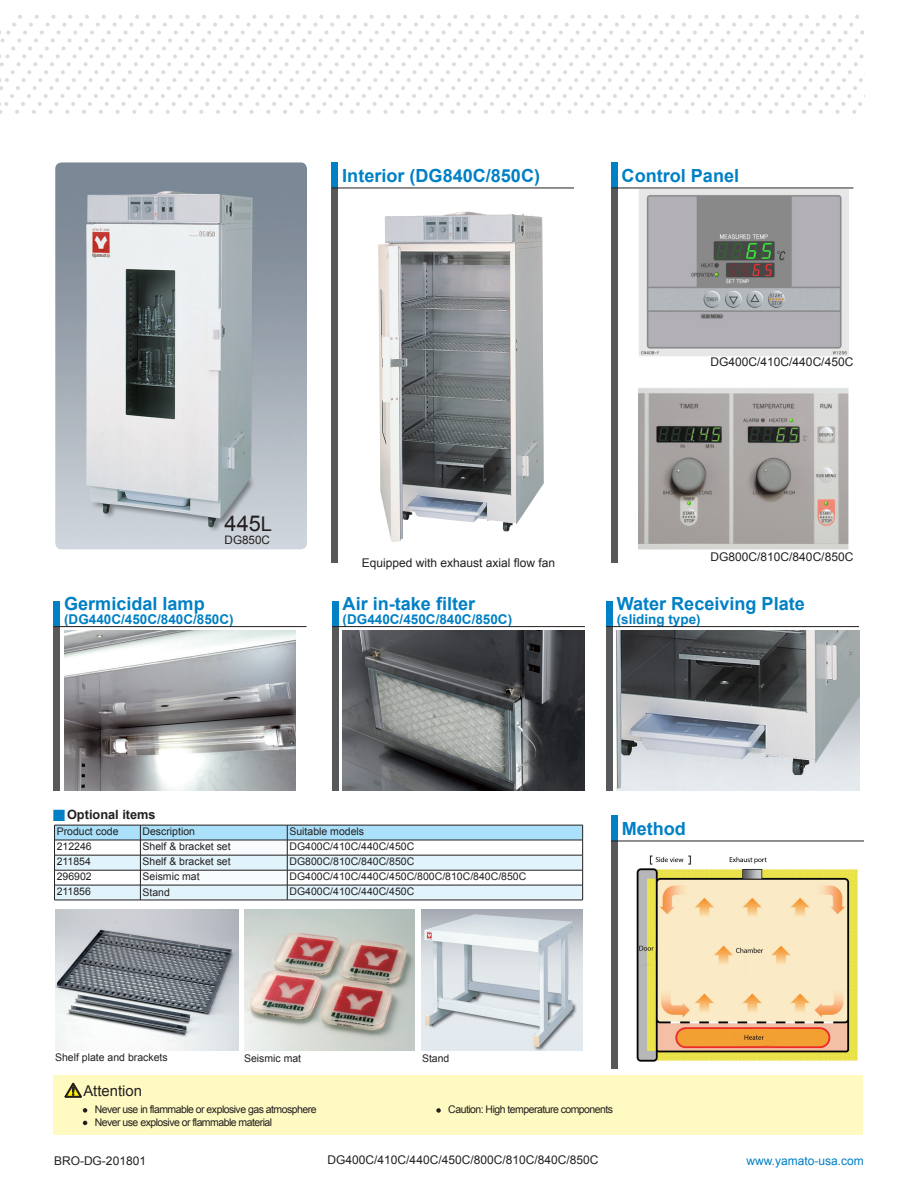
<style>
.page{position:relative;width:918px;height:1188px;background:#fff}
.page>*{position:absolute;margin:0;border:0;box-sizing:border-box;transform-origin:0 0}
.写真型番_容量{font:21.75px "Arial";color:#231f20}
.小見出{font:700 18px "Arial";color:#0080c5}
.ノーマル{font:14.85px "Arial";color:#231f20}
.小見出-2{font:700 13.5px "Arial";color:#0080c5}
.表{font:700 12.75px "Arial";color:#231f20}
.説明写真01{font:12px "Arial";color:#231f20}
.表小{font:12px "Arial";color:#231f20}
.t1{font:12px "Arial";color:#0080c5}
.写真型番_型番{font:11.7px "Arial";color:#231f20}
.表小-2{font:10.5px "Arial";color:#231f20}
.注意書き{font:10.5px "Arial";letter-spacing:-.05em;color:#231f20}
.キャプション{font:10.5px "Arial";color:#231f20}
.s1{font-size:20.25px}
</style>
<div class="page">
<svg style="left:0;top:15px;width:864px;height:99px"></svg>
<img style="left:55px;top:162px;width:252px;height:387px">
<img style="left:378px;top:212px;width:166px;height:330px">
<div style="left:332px;top:162px;width:6px;height:26px;background:#0080c5"></div>
<div style="left:332px;top:188px;width:6px;height:374px;background:#57585a"></div>
<svg style="left:54px;top:825px;width:529px;height:75px"></svg>
<hr style="left:54px;top:900px;width:86px;height:1px;background:#231f20">
<hr style="left:140px;top:900px;width:147px;height:1px;background:#231f20">
<hr style="left:287px;top:900px;width:296px;height:1px;background:#231f20">
<img style="left:245px;top:909px;width:169px;height:142px">
<img style="left:55px;top:909px;width:183px;height:142px">
<hr style="left:332px;top:188px;width:242px;height:1px;background:#231f20">
<img style="left:343px;top:631px;width:242px;height:160px">
<div style="left:332px;top:601px;width:6px;height:26px;background:#0080c5"></div>
<div style="left:332px;top:627px;width:6px;height:164px;background:#57585a"></div>
<img style="left:64px;top:631px;width:232px;height:160px">
<div style="left:54px;top:601px;width:6px;height:26px;background:#0080c5"></div>
<div style="left:54px;top:627px;width:6px;height:164px;background:#57585a"></div>
<hr style="left:332px;top:626px;width:253px;height:1px;background:#231f20">
<hr style="left:54px;top:626px;width:252px;height:1px;background:#231f20">
<img style="left:617px;top:631px;width:242px;height:160px">
<div style="left:606px;top:601px;width:6px;height:26px;background:#0080c5"></div>
<div style="left:606px;top:627px;width:6px;height:164px;background:#57585a"></div>
<hr style="left:606px;top:626px;width:253px;height:1px;background:#231f20">
<div style="left:611px;top:162px;width:6px;height:26px;background:#0080c5"></div>
<div style="left:611px;top:188px;width:6px;height:374px;background:#57585a"></div>
<hr style="left:611px;top:188px;width:242px;height:1px;background:#231f20">
<div style="left:53px;top:810px;width:12px;height:11px;background:#0080c5;border:2px solid #0080c5"></div>
<div style="left:53px;top:1075px;width:810px;height:59px;background:#fffac1"></div>
<svg style="left:65px;top:1083px;width:17px;height:14px"></svg>
<svg style="left:83px;top:1108px;width:4px;height:5px"></svg>
<svg style="left:83px;top:1121px;width:4px;height:4px"></svg>
<svg style="left:436px;top:1108px;width:5px;height:5px"></svg>
<img style="left:421px;top:909px;width:162px;height:142px">
<img style="left:638px;top:189px;width:210px;height:361px">
<div style="left:611px;top:815px;width:6px;height:26px;background:#0080c5"></div>
<div style="left:611px;top:841px;width:6px;height:228px;background:#57585a"></div>
<img style="left:636px;top:855px;width:222px;height:207px">
<hr style="left:611px;top:841px;width:253px;height:1px;background:#231f20">
<p class="写真型番_容量" style="left:225px;top:510px;width:49px">445<span class="s1">L</span></p>
<p class="写真型番_型番" style="left:225px;top:532px;width:47px">DG850C</p>
<p class="小見出" style="left:64px;top:592px;width:142px">Germicidal lamp</p>
<p class="小見出-2" style="left:64px;top:610px;width:171px">(DG440C/450C/840C/850C)</p>
<p class="小見出" style="left:342px;top:163px;width:199px">Interior (DG840C/850C)</p>
<p class="小見出" style="left:622px;top:163px;width:119px">Control Panel</p>
<p class="表小" style="left:711px;top:354px;width:144px">DG400C/410C/440C/450C</p>
<p class="説明写真01" style="left:362px;top:555px;width:195px">Equipped with exhaust axial flow fan</p>
<p class="小見出" style="left:343px;top:592px;width:134px">Air in-take filter</p>
<p class="小見出-2" style="left:343px;top:610px;width:171px">(DG440C/450C/840C/850C)</p>
<p class="表小" style="left:711px;top:549px;width:144px">DG800C/810C/840C/850C</p>
<p class="小見出" style="left:617px;top:592px;width:190px">Water Receiving Plate</p>
<p class="小見出-2" style="left:617px;top:610px;width:86px">(sliding type)</p>
<p class="表" style="left:67px;top:806px;width:90px">Optional items</p>
<p class="表小-2" style="left:57px;top:825px;width:63px">Product code</p>
<p class="表小-2" style="left:143px;top:825px;width:54px">Description</p>
<p class="表小-2" style="left:289px;top:825px;width:76px">Suitable models</p>
<p class="表小-2" style="left:57px;top:840px;width:37px">212246</p>
<p class="表小-2" style="left:143px;top:840px;width:90px">Shelf &amp; bracket set</p>
<p class="表小-2" style="left:289px;top:840px;width:126px">DG400C/410C/440C/450C</p>
<p class="表小-2" style="left:57px;top:855px;width:36px">211854</p>
<p class="表小-2" style="left:143px;top:855px;width:90px">Shelf &amp; bracket set</p>
<p class="表小-2" style="left:289px;top:855px;width:126px">DG800C/810C/840C/850C</p>
<p class="表小-2" style="left:57px;top:870px;width:37px">296902</p>
<p class="表小-2" style="left:143px;top:870px;width:59px">Seismic mat</p>
<p class="表小-2" style="left:289px;top:870px;width:238px">DG400C/410C/440C/450C/800C/810C/840C/850C</p>
<p class="表小-2" style="left:57px;top:885px;width:36px">211856</p>
<p class="表小-2" style="left:143px;top:885px;width:29px">Stand</p>
<p class="表小-2" style="left:289px;top:885px;width:126px">DG400C/410C/440C/450C</p>
<p class="表小-2" style="left:55px;top:1051px;width:114px">Shelf plate and brackets</p>
<p class="キャプション" style="left:244px;top:1051px;width:59px">Seismic mat</p>
<p class="キャプション" style="left:422px;top:1051px;width:29px">Stand</p>
<p class="小見出" style="left:622px;top:816px;width:66px">Method</p>
<p class="ノーマル" style="left:83px;top:1081px;width:60px">Attention</p>
<p class="注意書き" style="left:95px;top:1102px;width:223px">Never use in flammable or explosive gas atmosphere</p>
<p class="注意書き" style="left:448px;top:1102px;width:166px">Caution: High temperature components</p>
<p class="注意書き" style="left:95px;top:1115px;width:179px">Never use explosive or flammable material</p>
<p class="説明写真01" style="left:54px;top:1153px;width:94px">BRO-DG-201801</p>
<p class="説明写真01" style="left:328px;top:1152px;width:272px">DG400C/410C/440C/450C/800C/810C/840C/850C</p>
<p class="t1" style="left:747px;top:1153px;width:119px">www.yamato-usa.com</p>
</div>
